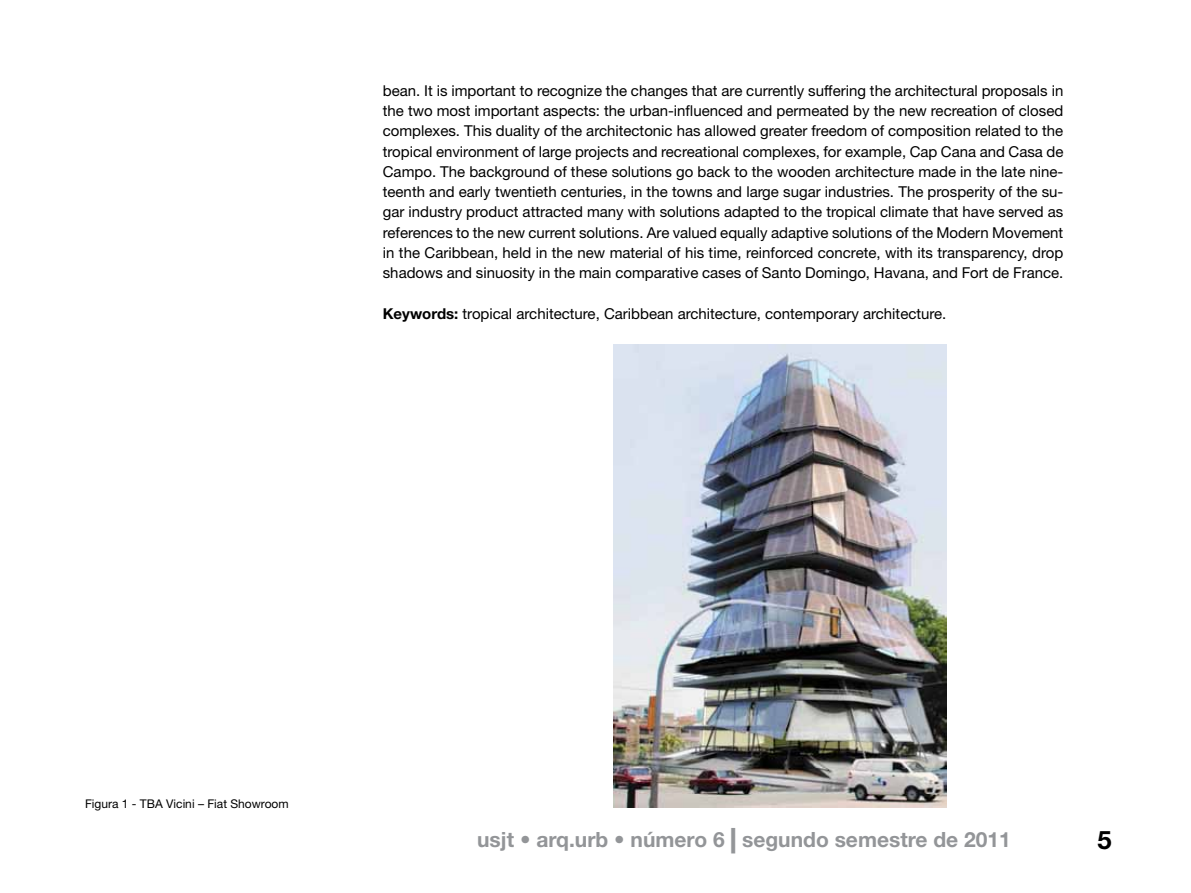
<style>
.page{position:relative;width:1191px;height:893px;background:#fff}
.page>*{position:absolute;margin:0;border:0;box-sizing:border-box;transform-origin:0 0}
.t1{font:700 25.5px "Helvetica Neue LT Std";color:#000}
.t2{font:700 21px "Helvetica Neue LT Std";color:#939598}
.t3{font:15px/20.2px "Helvetica Neue LT Std";color:#000;text-align:justify}
.t4{font:12px "Helvetica Neue LT Std";color:#000}
.s1{font-weight:700}
.s2{font-weight:900;font-size:25.5px}
</style>
<div class="page">
<img style="left:614px;top:344px;width:333px;height:464px">
<p class="t3" style="left:383px;top:80px;width:682px">bean. It is important to recognize the changes that are currently suffering the architectural proposals in the two most important aspects: the urban-influenced and permeated by the new recreation of closed complexes. This duality of the architectonic has allowed greater freedom of composition related to the tropical environment of large projects and recreational complexes, for example, Cap Cana and Casa de Campo. The background of these solutions go back to the wooden architecture made in the late nine&shy;teenth and early twentieth centuries, in the towns and large sugar industries. The prosperity of the su&shy;gar industry product attracted many with solutions adapted to the tropical climate that have served as references to the new current solutions. Are valued equally adaptive solutions of the Modern Movement in the Caribbean, held in the new material of his time, reinforced concrete, with its transparency, drop shadows and sinuosity in the main comparative cases of Santo Domingo, Havana, and Fort de France.</p>
<p class="t3" style="left:383px;top:303px;width:565px"><span class="s1">Keywords:</span> tropical architecture, Caribbean architecture, contemporary architecture.</p>
<p class="t4" style="left:85px;top:796px;width:205px">Figura 1 - TBA Vicini – Fiat Showroom</p>
<h2 class="t2" style="left:477px;top:826px;width:535px">usjt • arq.urb • número 6 <span class="s2">|</span> segundo semestre de 2011</h2>
<h1 class="t1" style="left:1097px;top:824px;width:16px">5</h1>
</div>
